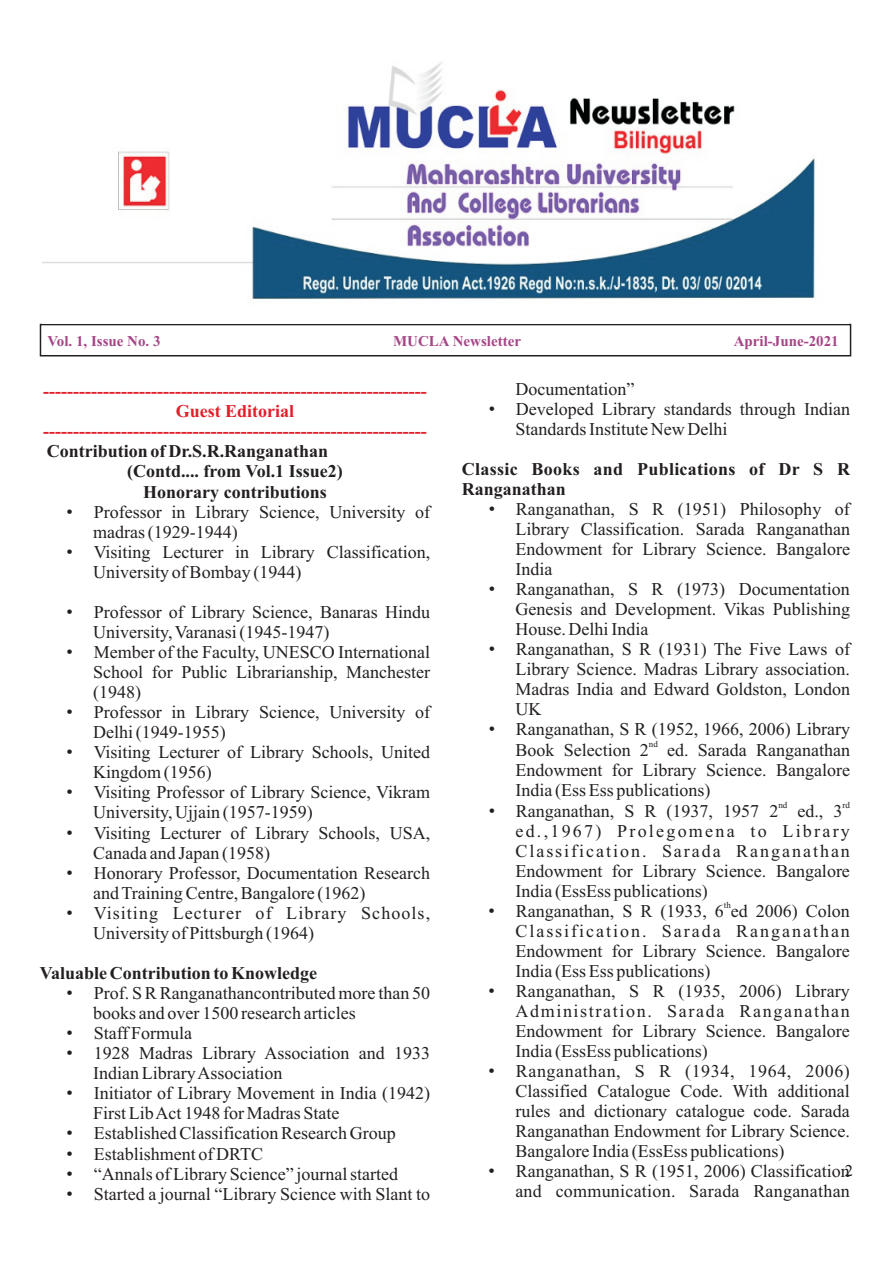
<style>
.page{position:relative;width:893px;height:1263px;background:#fff}
.page>*{position:absolute;margin:0;border:0;box-sizing:border-box;transform-origin:0 0}
.t1{font:18px/20px "Times New Roman";color:#231f20}
.t2{font:700 18px/20px "Times New Roman";color:#231f20}
.t3{font:700 18px/20.1px "Times New Roman";color:#e21e2a;text-align:center}
.t4{font:18px/20px "Times New Roman";letter-spacing:.06em;color:#231f20}
.t5{font:16.5px "Times New Roman";color:#231f20}
.t6{font:700 15px "Times New Roman";color:#a54586}
.t7{font:9px "Times New Roman";color:#231f20}
.s1{font-family:"Arial"}
</style>
<div class="page">
<div style="left:40px;top:324px;width:811px;height:32px;border:1px solid #231f20"></div>
<img style="left:42px;top:62px;width:773px;height:237px">
<p class="t6" style="left:47px;top:335px;width:115px">Vol. 1, Issue No. 3</p>
<p class="t6" style="left:393px;top:335px;width:129px">MUCLA Newsletter</p>
<p class="t6" style="left:734px;top:335px;width:107px">April-June-2021</p>
<p class="t3" style="left:43px;top:383px;width:385px">----------------------------------------------------------------<br>Guest Editorial ----------------------------------------------------------------</p>
<p class="t2" style="left:47px;top:443px;width:283px">Contribution of Dr.S.R.Ranganathan</p>
<p class="t2" style="left:127px;top:463px;width:217px">(Contd.... from Vol.1 Issue2)</p>
<p class="t2" style="left:143px;top:483px;width:185px">Honorary contributions</p>
<p class="t1" style="left:93px;top:503px;width:338px;text-indent:-27px"><span class="s1">•</span> Professor in Library Science, University of madras (1929-1944)</p>
<p class="t1" style="left:93px;top:544px;width:338px;text-indent:-27px"><span class="s1">•</span> Visiting Lecturer in Library Classification,<br>University of Bombay (1944)</p>
<p class="t1" style="left:93px;top:604px;width:338px;text-indent:-27px"><span class="s1">•</span> Professor of Library Science, Banaras Hindu<br>University, Varanasi (1945-1947)</p>
<p class="t1" style="left:93px;top:644px;width:338px;text-align:justify;text-indent:-27px"><span class="s1">•</span> Member of the Faculty, UNESCO International School for Public Librarianship, Manchester (1948)</p>
<p class="t1" style="left:93px;top:704px;width:338px;text-indent:-27px"><span class="s1">•</span> Professor in Library Science, University of<br>Delhi (1949-1955)</p>
<p class="t1" style="left:93px;top:744px;width:338px;text-indent:-27px"><span class="s1">•</span> Visiting Lecturer of Library Schools, United<br>Kingdom (1956)</p>
<p class="t1" style="left:93px;top:784px;width:338px;text-indent:-27px"><span class="s1">•</span> Visiting Professor of Library Science, Vikram<br>University, Ujjain (1957-1959)</p>
<p class="t1" style="left:93px;top:824px;width:338px;text-indent:-27px"><span class="s1">•</span> Visiting Lecturer of Library Schools, USA,<br>Canada and Japan (1958)</p>
<p class="t1" style="left:93px;top:864px;width:338px;text-indent:-27px"><span class="s1">•</span> Honorary Professor, Documentation Research and Training Centre, Bangalore (1962)</p>
<p class="t4" style="left:93px;top:904px;width:338px;text-indent:-27px"><span class="s1">•</span> Visiting Lecturer of Library Schools,<br>University of Pittsburgh (1964)</p>
<p class="t2" style="left:40px;top:964px;width:279px">Valuable Contribution to Knowledge</p>
<p class="t1" style="left:93px;top:984px;width:338px;text-indent:-27px"><span class="s1">•</span> Prof. S R Ranganathancontributed more than 50 books and over 1500 research articles</p>
<p class="t1" style="left:66px;top:1025px;width:127px"><span class="s1">•</span> Staff Formula</p>
<p class="t1" style="left:93px;top:1045px;width:338px;text-indent:-27px"><span class="s1">•</span> 1928 Madras Library Association and 1933<br>Indian Library Association</p>
<p class="t1" style="left:93px;top:1085px;width:338px;text-indent:-27px"><span class="s1">•</span> Initiator of Library Movement in India (1942)<br>First Lib Act 1948 for Madras State</p>
<p class="t1" style="left:66px;top:1125px;width:331px"><span class="s1">•</span> Established Classification Research Group</p>
<p class="t1" style="left:66px;top:1145px;width:198px"><span class="s1">•</span> Establishment of DRTC</p>
<p class="t1" style="left:66px;top:1165px;width:333px"><span class="s1">•</span> “Annals of Library Science” journal started</p>
<p class="t1" style="left:66px;top:1186px;width:365px"><span class="s1">•</span> Started a journal “Library Science with Slant to</p>
<p class="t1" style="left:515px;top:381px;width:120px">Documentation”</p>
<p class="t1" style="left:515px;top:401px;width:336px;text-indent:-27px"><span class="s1">•</span> Developed Library standards through Indian<br>Standards Institute New Delhi</p>
<p class="t2" style="left:462px;top:461px;width:390px">Classic Books and Publications of Dr S R<br>Ranganathan</p>
<p class="t1" style="left:515px;top:501px;width:336px;text-align:justify;text-indent:-27px"><span class="s1">•</span> Ranganathan, S R (1951) Philosophy of Library Classification. Sarada Ranganathan Endowment for Library Science. Bangalore India</p>
<p class="t1" style="left:515px;top:581px;width:336px;text-align:justify;text-indent:-27px"><span class="s1">•</span> Ranganathan, S R (1973) Documentation Genesis and Development. Vikas Publishing House. Delhi India</p>
<p class="t1" style="left:515px;top:641px;width:336px;text-align:justify;text-indent:-27px"><span class="s1">•</span> Ranganathan, S R (1931) The Five Laws of Library Science. Madras Library association.<br>Madras India and Edward Goldston, London UK</p>
<p class="t1" style="left:489px;top:721px;width:363px"><span class="s1">•</span> Ranganathan, S R (1952, 1966, 2006) Library</p>
<p class="t7" style="left:649px;top:741px;width:10px">nd</p>
<p class="t1" style="left:515px;top:742px;width:336px;text-align:justify">Book Selection 2 ed. Sarada Ranganathan Endowment for Library Science. Bangalore India (Ess Ess publications)</p>
<p class="t7" style="left:778px;top:801px;width:10px">nd</p>
<p class="t7" style="left:842px;top:801px;width:9px">rd</p>
<p class="t1" style="left:515px;top:802px;width:336px;text-indent:-27px"><span class="s1">•</span> Ranganathan, S R (1937, 1957 2 ed., 3 ed.,1967) Prolegomena to Library Classification. Sarada Ranganathan Endowment for Library Science. Bangalore India (EssEss publications)</p>
<p class="t7" style="left:724px;top:902px;width:9px">th</p>
<p class="t1" style="left:515px;top:903px;width:336px;text-align:justify;text-indent:-27px"><span class="s1">•</span> Ranganathan, S R (1933, 6 ed 2006) Colon Classification. Sarada Ranganathan Endowment for Library Science. Bangalore India (Ess Ess publications)</p>
<p class="t1" style="left:515px;top:983px;width:336px;text-align:justify;text-indent:-27px"><span class="s1">•</span> Ranganathan, S R (1935, 2006) Library Administration. Sarada Ranganathan Endowment for Library Science. Bangalore India (EssEss publications)</p>
<p class="t1" style="left:515px;top:1063px;width:336px;text-align:justify;text-indent:-27px"><span class="s1">•</span> Ranganathan, S R (1934, 1964, 2006)<br>Classified Catalogue Code. With additional rules and dictionary catalogue code. Sarada Ranganathan Endowment for Library Science.<br>Bangalore India (EssEss publications)</p>
<p class="t1" style="left:489px;top:1163px;width:363px;text-align:right"><span class="s1">•</span> Ranganathan, S R (1951, 2006) Classification and communication. Sarada Ranganathan</p>
<p class="t5" style="left:845px;top:1164px;width:10px">2</p>
</div>
